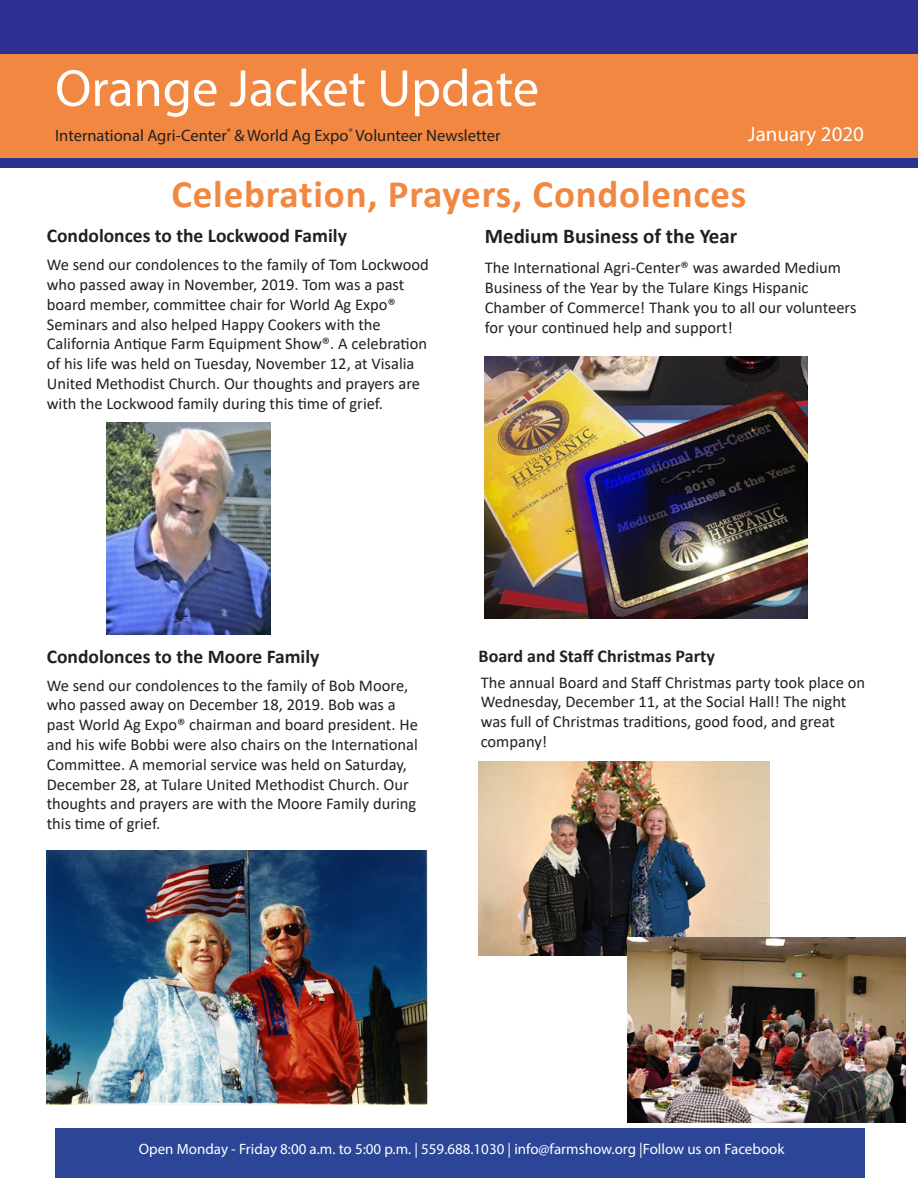
<style>
.page{position:relative;width:918px;height:1188px;background:#fff}
.page>*{position:absolute;margin:0;border:0;box-sizing:border-box;transform-origin:0 0}
.t1{font:52.5px "Myriad Pro";color:#fff}
.t2{font:700 39px "Calibri";letter-spacing:.02em;color:#f18741}
.t3{font:700 21px "Calibri";color:#231f20}
.t4{font:21px "Myriad Pro";color:#fff}
.t5{font:700 19.5px "Calibri";color:#231f20}
.t6{font:700 18px "Calibri";color:#231f20}
.t7{font:16.5px/19.8px "Calibri";color:#231f20}
.t8{font:16.5px "Myriad Pro";color:#231f20}
.t9{font:15px "Myriad Pro";color:#fff}
</style>
<div class="page">
<div style="left:0;top:0;width:918px;height:163px;background:#f18741"></div>
<div style="left:0;top:0;width:918px;height:54px;background:#2e3092"></div>
<div style="left:55px;top:1128px;width:810px;height:50px;background:#2c4597"></div>
<div style="left:0;top:158px;width:918px;height:9px;background:#2e3092"></div>
<img style="left:106px;top:423px;width:165px;height:211px">
<img style="left:47px;top:850px;width:381px;height:254px">
<img style="left:485px;top:357px;width:323px;height:262px">
<img style="left:479px;top:761px;width:290px;height:194px">
<img style="left:628px;top:938px;width:277px;height:185px">
<h1 class="t1" style="left:55px;top:56px;width:485px">Orange Jacket Update</h1>
<p class="t8" style="left:55px;top:125px;width:447px">International Agri-Center<sup>®</sup> &amp; World Ag Expo<sup>®</sup> Volunteer Newsletter</p>
<p class="t4" style="left:748px;top:121px;width:118px">January 2020</p>
<p class="t2" style="left:171px;top:166px;width:577px">Celebration, Prayers, Condolences</p>
<p class="t5" style="left:47px;top:222px;width:302px">Condolonces to the Lockwood Family</p>
<p class="t7" style="left:47px;top:254px;width:384px">We send our condolences to the family of Tom Lockwood who passed away in November, 2019. Tom was a past board member, committee chair for World Ag Expo® Seminars and also helped Happy Cookers with the California Antique Farm Equipment Show®. A celebration of his life was held on Tuesday, November 12, at Visalia United Methodist Church. Our thoughts and prayers are with the Lockwood family during this time of grief.</p>
<p class="t3" style="left:485px;top:222px;width:254px">Medium Business of the Year</p>
<p class="t7" style="left:485px;top:257px;width:373px">The International Agri-Center® was awarded Medium Business of the Year by the Tulare Kings Hispanic Chamber of Commerce! Thank you to all our volunteers for your continued help and support!</p>
<p class="t5" style="left:47px;top:642px;width:274px">Condolonces to the Moore Family</p>
<p class="t7" style="left:47px;top:675px;width:373px">We send our condolences to the family of Bob Moore, who passed away on December 18, 2019. Bob was a past World Ag Expo® chairman and board president. He and his wife Bobbi were also chairs on the International Committee. A memorial service was held on Saturday, December 28, at Tulare United Methodist Church. Our thoughts and prayers are with the Moore Family during this time of grief.</p>
<p class="t6" style="left:479px;top:643px;width:238px">Board and Staff Christmas Party</p>
<p class="t7" style="left:481px;top:672px;width:386px">The annual Board and Staff Christmas party took place on Wednesday, December 11, at the Social Hall! The night was full of Christmas traditions, good food, and great company!</p>
<p class="t9" style="left:139px;top:1140px;width:647px">Open Monday - Friday 8:00 a.m. to 5:00 p.m. | 559.688.1030 | info@farmshow.org |Follow us on Facebook</p>
</div>
